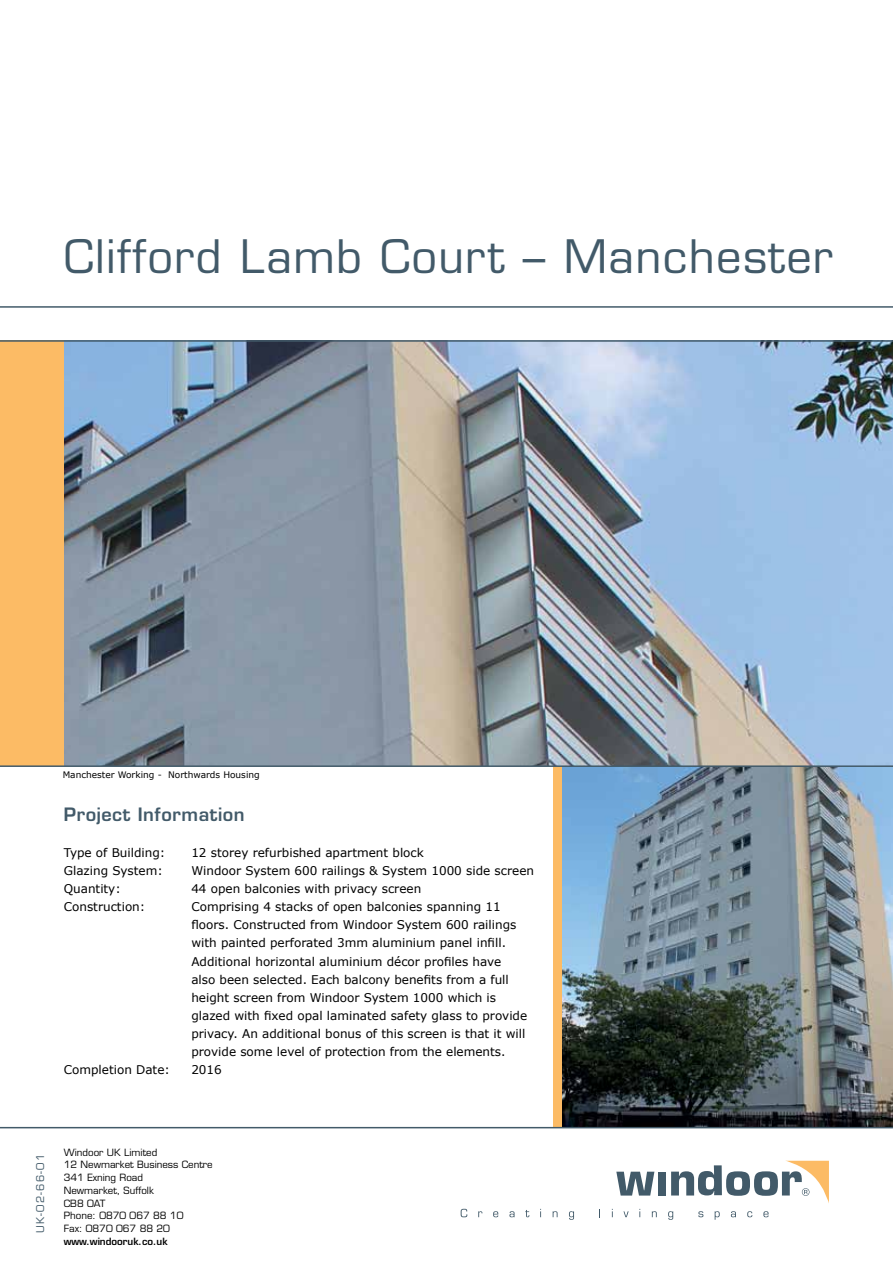
<style>
.page{position:relative;width:893px;height:1263px;background:#fff}
.page>*{position:absolute;margin:0;border:0;box-sizing:border-box;transform-origin:0 0}
.t1{font:45px "Eurostile LT Std";letter-spacing:.03em;color:#425a69}
.t2{font:600 18px "Eurostile LT Std";letter-spacing:.03em;color:#425a69}
.t3{font:12px/18px "Verdana";color:#000}
.t4{font:10.5px "Eurostile LT Std";letter-spacing:.12em;color:#425a69}
.t5{font:9.75px/12.8px "Eurostile LT Std";color:#000}
.t6{font:600 9.75px "Eurostile LT Std";color:#000}
.t7{font:9px "Verdana";color:#000}
</style>
<div class="page">
<hr style="left:0;top:306px;width:893px;height:2px;background:#425a69">
<div style="left:658px;top:1171px;width:8px;height:24px;background:#425a69"></div>
<svg style="left:671px;top:1161px;width:158px;height:42px"></svg>
<svg style="left:616px;top:1172px;width:38px;height:23px"></svg>
<svg style="left:461px;top:1209px;width:6px;height:8px"></svg>
<svg style="left:478px;top:1211px;width:4px;height:6px"></svg>
<svg style="left:493px;top:1211px;width:5px;height:6px"></svg>
<svg style="left:509px;top:1211px;width:6px;height:6px"></svg>
<svg style="left:525px;top:1210px;width:4px;height:7px"></svg>
<svg style="left:553px;top:1211px;width:5px;height:6px"></svg>
<svg style="left:569px;top:1211px;width:5px;height:9px"></svg>
<svg style="left:623px;top:1211px;width:6px;height:6px"></svg>
<svg style="left:652px;top:1211px;width:5px;height:6px"></svg>
<svg style="left:668px;top:1211px;width:5px;height:9px"></svg>
<svg style="left:698px;top:1211px;width:5px;height:6px"></svg>
<svg style="left:715px;top:1211px;width:5px;height:9px"></svg>
<svg style="left:731px;top:1211px;width:5px;height:6px"></svg>
<svg style="left:747px;top:1211px;width:5px;height:6px"></svg>
<svg style="left:763px;top:1211px;width:6px;height:6px"></svg>
<img style="left:561px;top:767px;width:332px;height:360px">
<div style="left:553px;top:765px;width:8px;height:362px;background:#fcbb65"></div>
<img style="left:64px;top:342px;width:829px;height:423px">
<div style="left:0;top:340px;width:64px;height:425px;background:#fcbb65"></div>
<hr style="left:0;top:1127px;width:893px;height:1px;background:#425a69">
<hr style="left:0;top:765px;width:893px;height:2px;background:#425a69">
<hr style="left:0;top:340px;width:893px;height:2px;background:#425a69">
<h1 class="t1" style="left:64px;top:230px;width:771px">Clifford Lamb Court – Manchester</h1>
<p class="t7" style="left:63px;top:769px;width:199px">Manchester Working - Northwards Housing</p>
<h2 class="t2" style="left:64px;top:804px;width:182px">Project Information</h2>
<p class="t3" style="left:64px;top:844px;width:103px">Type of Building:</p>
<p class="t3" style="left:191px;top:844px;width:234px">12 storey refurbished apartment block</p>
<p class="t3" style="left:64px;top:862px;width:101px">Glazing System:</p>
<p class="t3" style="left:191px;top:862px;width:344px">Windoor System 600 railings &amp; System 1000 side screen</p>
<p class="t3" style="left:64px;top:880px;width:59px">Quantity:</p>
<p class="t3" style="left:191px;top:880px;width:231px">44 open balconies with privacy screen</p>
<p class="t3" style="left:64px;top:898px;width:83px">Construction:</p>
<p class="t3" style="left:191px;top:898px;width:337px">Comprising 4 stacks of open balconies spanning 11 floors. Constructed from Windoor System 600 railings with painted perforated 3mm aluminium panel infill.<br>Additional horizontal aluminium décor profiles have also been selected. Each balcony benefits from a full height screen from Windoor System 1000 which is glazed with fixed opal laminated safety glass to provide privacy. An additional bonus of this screen is that it will provide some level of protection from the elements.</p>
<p class="t3" style="left:64px;top:1060px;width:108px">Completion Date:</p>
<p class="t3" style="left:191px;top:1060px;width:32px">2016</p>
<p class="t4" style="left:34px;top:1233px;width:81px;rotate:-90deg">UK-02-66-01</p>
<p class="t5" style="left:64px;top:1146px;width:151px">Windoor UK Limited<br>12 Newmarket Business Centre<br>341 Exning Road<br>Newmarket, Suffolk<br>CB8 0AT<br>Phone: 0870 067 88 10<br>Fax: 0870 067 88 20</p>
<p class="t6" style="left:64px;top:1235px;width:105px">www.windooruk.co.uk</p>
</div>
